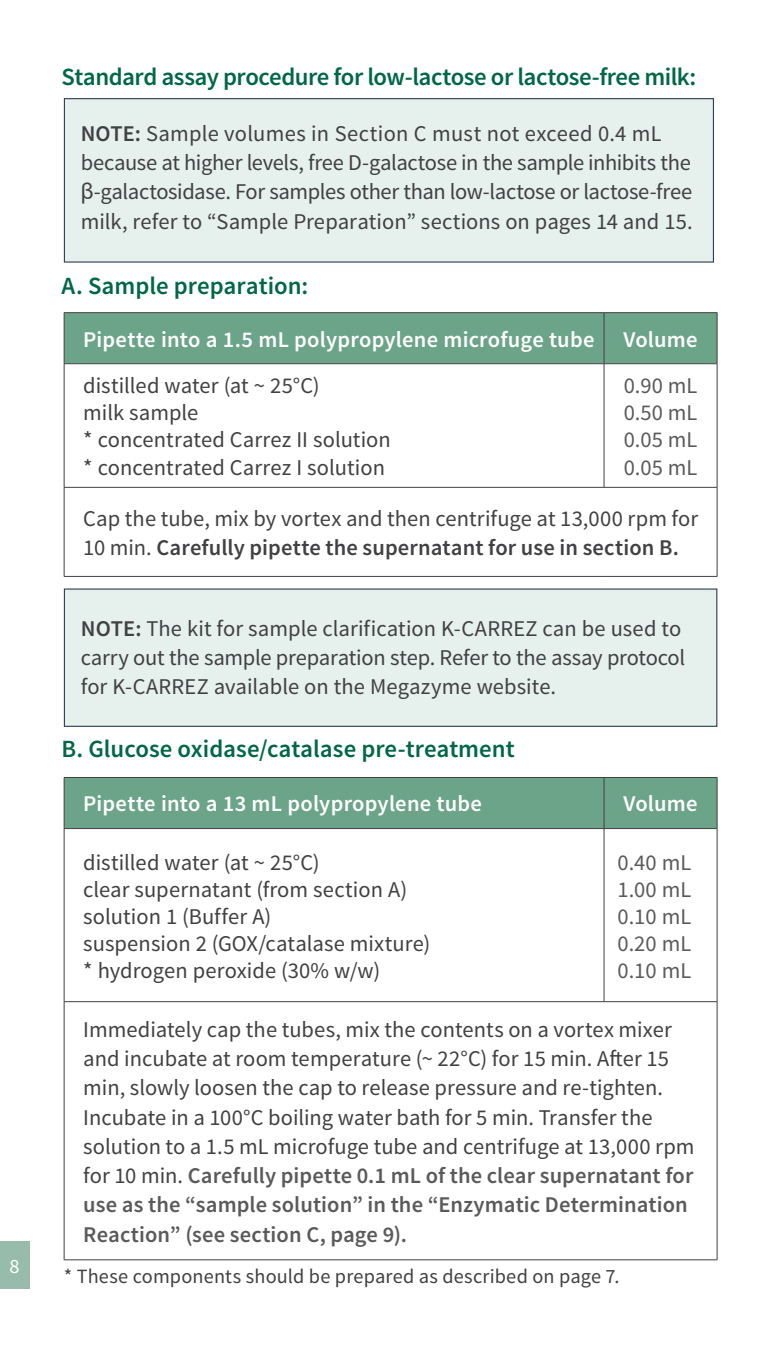
<style>
.page{position:relative;width:779px;height:1353px;background:#fff}
.page>*{position:absolute;margin:0;border:0;box-sizing:border-box;transform-origin:0 0}
.t1{font:600 24.75px "Source Sans Pro";letter-spacing:-.005em;color:#006747}
.t2{font:22.5px/29.2px "Source Sans Pro";color:#414042}
.t3{font:600 22.5px "Source Sans Pro";letter-spacing:.01em;color:#fff}
.t4{font:22.5px/27px "Source Sans Pro";color:#5a5a5a;text-align:justify}
.t5{font:20.25px "Source Sans Pro";letter-spacing:.01em;color:#414042}
.t6{font:20.25px "Source Sans Pro";color:#fff}
.s1{font-weight:600}
.s2{font-family:"Arial"}
.s3{font-family:"Source Sans Variable"}
.s4{font-weight:600;color:#5a5a5a}
</style>
<div class="page">
<div style="left:0;top:1241px;width:29px;height:47px;background:#97bcab"></div>
<div style="left:64px;top:99px;width:649px;height:163px;background:#e6f0ed"></div>
<div style="left:64px;top:98px;width:649px;height:164px;border:1px solid #303d52"></div>
<div style="left:64px;top:589px;width:652px;height:137px;background:#e6f0ed"></div>
<div style="left:65px;top:778px;width:651px;height:50px;background:#6ba489"></div>
<svg style="left:65px;top:829px;width:651px;height:174px"></svg>
<hr style="left:716px;top:1001px;width:1px;height:258px;background:#414042">
<hr style="left:64px;top:777px;width:539px;height:1px;background:#414042">
<hr style="left:64px;top:777px;width:1px;height:51px;background:#414042">
<hr style="left:603px;top:777px;width:114px;height:1px;background:#414042">
<hr style="left:603px;top:777px;width:1px;height:51px;background:#414042">
<hr style="left:716px;top:777px;width:1px;height:51px;background:#414042">
<hr style="left:64px;top:828px;width:539px;height:1px;background:#414042">
<hr style="left:64px;top:828px;width:1px;height:173px;background:#414042">
<hr style="left:603px;top:828px;width:114px;height:1px;background:#414042">
<hr style="left:603px;top:828px;width:1px;height:173px;background:#414042">
<hr style="left:716px;top:828px;width:1px;height:173px;background:#414042">
<hr style="left:64px;top:1001px;width:539px;height:1px;background:#414042">
<hr style="left:64px;top:1001px;width:1px;height:258px;background:#414042">
<hr style="left:603px;top:1001px;width:114px;height:1px;background:#414042">
<hr style="left:64px;top:1259px;width:539px;height:1px;background:#414042">
<hr style="left:603px;top:1259px;width:114px;height:1px;background:#414042">
<div style="left:65px;top:313px;width:651px;height:50px;background:#6ba489"></div>
<svg style="left:65px;top:364px;width:651px;height:212px"></svg>
<hr style="left:716px;top:487px;width:1px;height:89px;background:#414042">
<hr style="left:64px;top:312px;width:539px;height:1px;background:#414042">
<hr style="left:64px;top:313px;width:1px;height:50px;background:#414042">
<hr style="left:603px;top:312px;width:114px;height:1px;background:#414042">
<hr style="left:603px;top:313px;width:1px;height:50px;background:#414042">
<hr style="left:716px;top:313px;width:1px;height:50px;background:#414042">
<hr style="left:64px;top:363px;width:539px;height:1px;background:#414042">
<hr style="left:64px;top:364px;width:1px;height:123px;background:#414042">
<hr style="left:603px;top:363px;width:114px;height:1px;background:#414042">
<hr style="left:603px;top:364px;width:1px;height:123px;background:#414042">
<hr style="left:716px;top:364px;width:1px;height:123px;background:#414042">
<hr style="left:64px;top:487px;width:539px;height:1px;background:#414042">
<hr style="left:64px;top:487px;width:1px;height:89px;background:#414042">
<hr style="left:603px;top:487px;width:114px;height:1px;background:#414042">
<hr style="left:64px;top:576px;width:539px;height:1px;background:#414042">
<hr style="left:603px;top:576px;width:114px;height:1px;background:#414042">
<p class="t6" style="left:10px;top:1253px;width:12px">8</p>
<p class="t1" style="left:62px;top:61px;width:635px">Standard assay procedure for low-lactose or lactose-free milk:</p>
<p class="t2" style="left:81px;top:119px;width:613px"><span class="s1">NOTE:</span> Sample volumes in Section C must not exceed 0.4 mL because at higher levels, free D-galactose in the sample inhibits the <span class="s2">β</span>-galactosidase. For samples other than low-lactose or lactose-free milk, refer to “Sample Preparation” sections on pages 14 and 15.</p>
<p class="t1" style="left:62px;top:270px;width:248px">A. Sample preparation:</p>
<p class="t3" style="left:83px;top:325px;width:512px">Pipette into a 1.5 mL polypropylene microfuge tube</p>
<p class="t3" style="left:623px;top:325px;width:76px">Volume</p>
<p class="t2" style="left:83px;top:373px;width:309px;line-height:27px">distilled water (at ~ 25°C)<br>milk sample<br>* concentrated Carrez II solution * concentrated Carrez I solution</p>
<p class="t4" style="left:623px;top:373px;width:75px">0.90 mL 0.50 mL 0.05 mL 0.05 mL</p>
<p class="t2" style="left:83px;top:504px;width:616px">Cap the tube, mix by vortex and then centrifuge at 13,000 rpm for<br>10 min. <span class="s1">Carefully pipette the supernatant for use in section B.</span></p>
<p class="t2" style="left:81px;top:614px;width:605px"><span class="s3">NOTE:</span> The kit for sample clarification K-CARREZ can be used to carry out the sample preparation step. Refer to the assay protocol for K-CARREZ available on the Megazyme website.</p>
<p class="t1" style="left:62px;top:733px;width:454px">B. Glucose oxidase/catalase pre-treatment</p>
<p class="t3" style="left:83px;top:789px;width:400px">Pipette into a 13 mL polypropylene tube</p>
<p class="t3" style="left:623px;top:789px;width:76px">Volume</p>
<p class="t2" style="left:83px;top:848px;width:348px;line-height:27px">distilled water (at ~ 25°C)<br>clear supernatant (from section A) solution 1 (Buffer A)<br>suspension 2 (GOX/catalase mixture) * hydrogen peroxide (30% w/w)</p>
<p class="t4" style="left:617px;top:848px;width:75px">0.40 mL 1.00 mL 0.10 mL 0.20 mL 0.10 mL</p>
<p class="t2" style="left:83px;top:1014px;width:612px">Immediately cap the tubes, mix the contents on a vortex mixer and incubate at room temperature (~ 22°C) for 15 min. After 15 min, slowly loosen the cap to release pressure and re-tighten.<br>Incubate in a 100°C boiling water bath for 5 min. Transfer the solution to a 1.5 mL microfuge tube and centrifuge at 13,000 rpm for 10 min. <span class="s4">Carefully pipette 0.1 mL of the clear supernatant for use as the “sample solution” in the “Enzymatic Determination Reaction” (see section C, page 9).</span></p>
<p class="t5" style="left:64px;top:1263px;width:557px">* These components should be prepared as described on page 7.</p>
</div>
